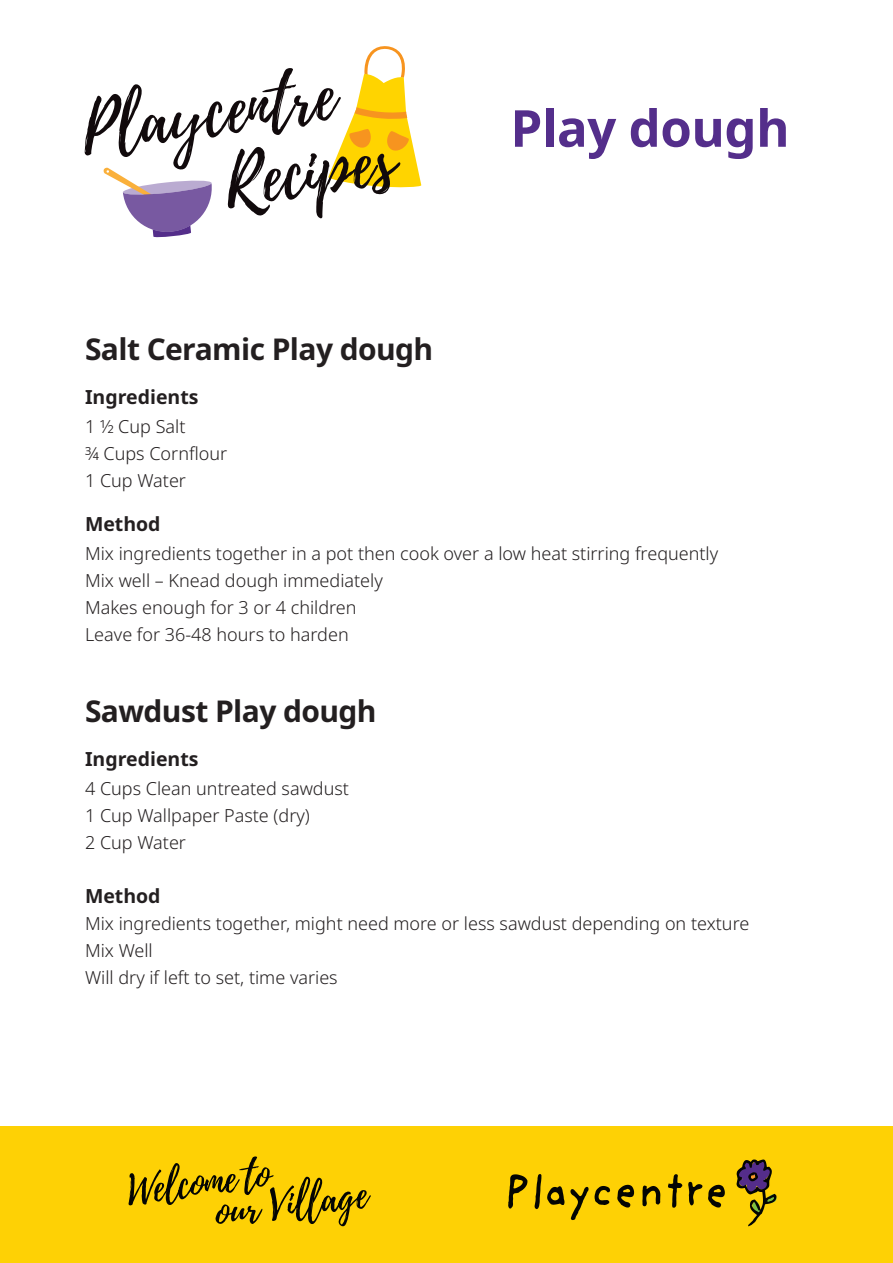
<style>
.page{position:relative;width:893px;height:1263px;background:#fff}
.page>*{position:absolute;margin:0;border:0;box-sizing:border-box;transform-origin:0 0}
.t1{font:68.55px "Playlist Script";color:#110a0c}
.large_heading{font:700 51px "Noto Sans";letter-spacing:-.01em;color:#542e8b}
.Small_heading{font:700 30px "Noto Sans";letter-spacing:-.02em;color:#231f20}
.Ingredients_Method{font:700 19.5px "Noto Sans";color:#231f20}
.body_copy{font:700 19.5px "Noto Sans";color:#231f20}
.body_copy-2{font:300 18px "Noto Sans";color:#231f20}
</style>
<div class="page">
<div style="left:0;top:1127px;width:893px;height:136px;background:#fed105"></div>
<svg style="left:508px;top:1174px;width:217px;height:46px"></svg>
<svg style="left:736px;top:1159px;width:40px;height:67px"></svg>
<svg style="left:128px;top:1156px;width:243px;height:71px"></svg>
<svg style="left:328px;top:46px;width:93px;height:142px"></svg>
<svg style="left:103px;top:167px;width:109px;height:71px"></svg>
<h1 class="t1" style="left:75px;top:81px;width:258px;rotate:-8deg">Playcentre</h1>
<h1 class="t1" style="left:218px;top:134px;width:173px;rotate:-8deg">Recipes</h1>
<p class="large_heading" style="left:510px;top:92px;width:281px">Play dough</p>
<p class="Small_heading" style="left:85px;top:328px;width:350px">Salt Ceramic Play dough</p>
<p class="Ingredients_Method" style="left:85px;top:383px;width:115px">Ingredients</p>
<p class="body_copy-2" style="left:85px;top:414px;width:102px">1 ½ Cup Salt</p>
<p class="body_copy-2" style="left:85px;top:441px;width:144px">¾ Cups Cornflour</p>
<p class="body_copy-2" style="left:85px;top:468px;width:102px">1 Cup Water</p>
<p class="Ingredients_Method" style="left:85px;top:510px;width:77px">Method</p>
<p class="body_copy-2" style="left:85px;top:541px;width:635px">Mix ingredients together in a pot then cook over a low heat stirring frequently</p>
<p class="body_copy-2" style="left:85px;top:568px;width:299px">Mix well – Knead dough immediately</p>
<p class="body_copy-2" style="left:85px;top:595px;width:273px">Makes enough for 3 or 4 children</p>
<p class="body_copy-2" style="left:85px;top:622px;width:265px">Leave for 36-48 hours to harden</p>
<p class="Small_heading" style="left:85px;top:690px;width:293px">Sawdust Play dough</p>
<p class="Ingredients_Method" style="left:85px;top:745px;width:115px">Ingredients</p>
<p class="body_copy-2" style="left:85px;top:776px;width:265px">4 Cups Clean untreated sawdust</p>
<p class="body_copy-2" style="left:85px;top:803px;width:226px">1 Cup Wallpaper Paste (dry)</p>
<p class="body_copy-2" style="left:85px;top:830px;width:102px">2 Cup Water</p>
<p class="body_copy" style="left:85px;top:882px;width:77px">Method</p>
<p class="body_copy-2" style="left:85px;top:911px;width:666px">Mix ingredients together, might need more or less sawdust depending on texture</p>
<p class="body_copy-2" style="left:85px;top:938px;width:69px">Mix Well</p>
<p class="body_copy-2" style="left:85px;top:965px;width:254px">Will dry if left to set, time varies</p>
</div>
